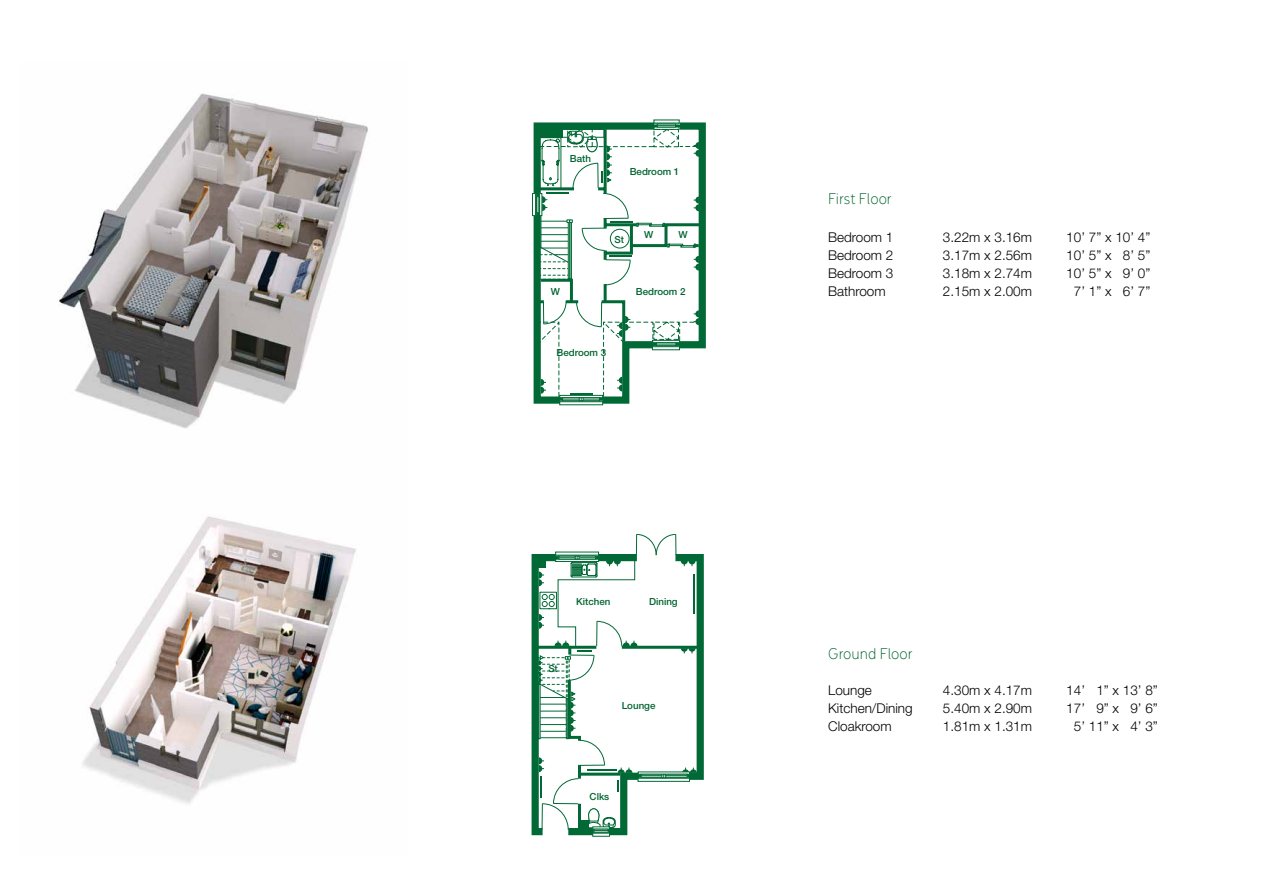
<style>
.page{position:relative;width:1263px;height:893px;background:#fff}
.page>*{position:absolute;margin:0;border:0;box-sizing:border-box;transform-origin:0 0}
.t1{font:300 16.5px "Menco";color:#006430}
.t2{font:300 13.5px "Helvetica Neue";color:#000}
.t3{font:500 9.75px "Helvetica Neue";color:#006430}
</style>
<div class="page">
<img style="left:59px;top:93px;width:309px;height:711px">
<svg style="left:532px;top:120px;width:174px;height:285px"></svg>
<div style="left:532px;top:194px;width:5px;height:22px;background:#fff"></div>
<div style="left:532px;top:193px;width:5px;height:23px;border:1px solid #006935"></div>
<div style="left:559px;top:395px;width:44px;height:3px;background:#fff;border:1px solid #006935"></div>
<svg style="left:560px;top:401px;width:43px;height:4px"></svg>
<svg style="left:562px;top:397px;width:38px;height:4px"></svg>
<hr style="left:562px;top:399px;width:38px;height:1px;background:#006935">
<hr style="left:560px;top:401px;width:43px;height:1px;background:#006935">
<svg style="left:579px;top:397px;width:4px;height:4px"></svg>
<svg style="left:535px;top:123px;width:168px;height:224px"></svg>
<svg style="left:536px;top:129px;width:169px;height:268px"></svg>
<svg style="left:531px;top:554px;width:173px;height:282px;background:#368960"></svg>
<hr style="left:622px;top:646px;width:76px;height:3px;background:#006935">
<div style="left:536px;top:558px;width:10px;height:10px;background:#006935"></div>
<svg style="left:537px;top:534px;width:160px;height:300px"></svg>
<p class="t3" style="left:570px;top:152px;width:23px">Bath</p>
<p class="t3" style="left:630px;top:166px;width:51px">Bedroom 1</p>
<p class="t3" style="left:614px;top:233px;width:11px">St</p>
<p class="t3" style="left:644px;top:229px;width:11px">W</p>
<p class="t3" style="left:678px;top:229px;width:11px">W</p>
<p class="t3" style="left:551px;top:286px;width:11px">W</p>
<p class="t3" style="left:636px;top:286px;width:51px">Bedroom 2</p>
<p class="t3" style="left:557px;top:347px;width:51px">Bedroom 3</p>
<p class="t3" style="left:576px;top:596px;width:36px">Kitchen</p>
<p class="t3" style="left:649px;top:596px;width:30px">Dining</p>
<p class="t3" style="left:548px;top:662px;width:11px">St</p>
<p class="t3" style="left:622px;top:700px;width:35px">Lounge</p>
<p class="t3" style="left:590px;top:791px;width:21px">Clks</p>
<p class="t1" style="left:828px;top:187px;width:65px">First Floor</p>
<p class="t2" style="left:828px;top:228px;width:67px">Bedroom 1</p>
<p class="t2" style="left:943px;top:228px;width:91px">3.22m x 3.16m</p>
<p class="t2" style="left:1066px;top:228px;width:86px">10’ 7” x 10’ 4”</p>
<p class="t2" style="left:828px;top:246px;width:67px">Bedroom 2</p>
<p class="t2" style="left:943px;top:246px;width:91px">3.17m x 2.56m</p>
<p class="t2" style="left:1066px;top:246px;width:86px">10’ 5” x 8’ 5”</p>
<p class="t2" style="left:828px;top:264px;width:67px">Bedroom 3</p>
<p class="t2" style="left:943px;top:264px;width:91px">3.18m x 2.74m</p>
<p class="t2" style="left:1066px;top:264px;width:86px">10’ 5” x 9’ 0”</p>
<p class="t2" style="left:828px;top:282px;width:59px">Bathroom</p>
<p class="t2" style="left:943px;top:282px;width:91px">2.15m x 2.00m</p>
<p class="t2" style="left:1074px;top:282px;width:78px">7’ 1” x 6’ 7”</p>
<p class="t1" style="left:828px;top:642px;width:86px">Ground Floor</p>
<p class="t2" style="left:828px;top:682px;width:45px">Lounge</p>
<p class="t2" style="left:943px;top:682px;width:91px">4.30m x 4.17m</p>
<p class="t2" style="left:1066px;top:682px;width:93px">14’ 1” x 13’ 8”</p>
<p class="t2" style="left:828px;top:700px;width:86px">Kitchen/Dining</p>
<p class="t2" style="left:943px;top:700px;width:91px">5.40m x 2.90m</p>
<p class="t2" style="left:1066px;top:700px;width:93px">17’ 9” x 9’ 6”</p>
<p class="t2" style="left:828px;top:718px;width:65px">Cloakroom</p>
<p class="t2" style="left:943px;top:718px;width:91px">1.81m x 1.31m</p>
<p class="t2" style="left:1074px;top:718px;width:86px">5’ 11” x 4’ 3”</p>
</div>
